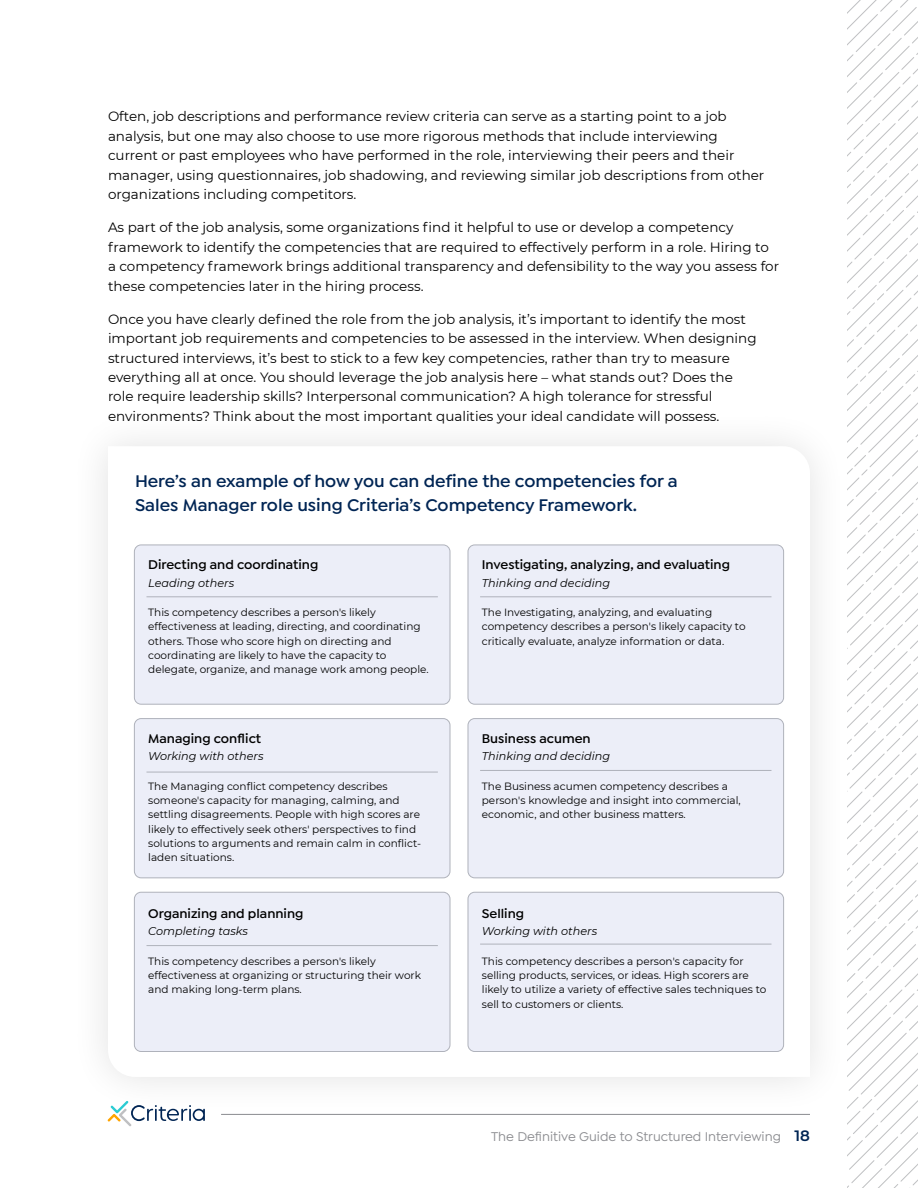
<style>
.page{position:relative;width:918px;height:1188px;background:#fff}
.page>*{position:absolute;margin:0;border:0;box-sizing:border-box;transform-origin:0 0}
.t1{font:600 18px/24px "Isidora Sans";color:#002554}
.t2{font:13.5px/19.5px "Montserrat";color:#000}
.t3{font:600 13.5px "Isidora Sans";color:#000}
.t4{font:500 13.5px "Isidora Sans";color:#8b8c90}
.t5{font:italic 11.25px "Montserrat";color:#000}
.t6{font:10.5px/14.2px "Montserrat";color:#000}
.s1{font-family:"Montserrat";font-weight:600;font-size:15px;color:#002554}
</style>
<div class="page">
<svg style="left:108px;top:1115px;width:97px;height:11px"></svg>
<svg style="left:847px;top:0;width:71px;height:1188px"></svg>
<div style="left:70px;top:408px;width:778px;height:707px;background:#000;opacity:.12"></div>
<svg style="left:134px;top:544px;width:650px;height:507px"></svg>
<div style="left:134px;top:545px;width:316px;height:159px;background:#eceef8;border-radius:7px"></div>
<div style="left:134px;top:545px;width:316px;height:160px;border:1px solid #afb2bb;border-radius:7px"></div>
<hr style="left:146px;top:596px;width:292px;height:1px;background:#afb2bb">
<div style="left:468px;top:545px;width:316px;height:159px;background:#eceef8;border-radius:7px"></div>
<div style="left:468px;top:545px;width:316px;height:160px;border:1px solid #afb2bb;border-radius:7px"></div>
<hr style="left:480px;top:596px;width:292px;height:1px;background:#afb2bb">
<div style="left:134px;top:719px;width:316px;height:159px;background:#eceef8;border-radius:7px"></div>
<div style="left:134px;top:718px;width:316px;height:160px;border:1px solid #afb2bb;border-radius:7px"></div>
<hr style="left:146px;top:772px;width:292px;height:1px;background:#afb2bb">
<div style="left:468px;top:719px;width:316px;height:159px;background:#eceef8;border-radius:7px"></div>
<div style="left:468px;top:718px;width:316px;height:160px;border:1px solid #afb2bb;border-radius:7px"></div>
<hr style="left:480px;top:770px;width:292px;height:1px;background:#afb2bb">
<div style="left:134px;top:892px;width:316px;height:160px;background:#eceef8;border-radius:7px"></div>
<div style="left:134px;top:892px;width:316px;height:160px;border:1px solid #afb2bb;border-radius:7px"></div>
<hr style="left:146px;top:945px;width:292px;height:1px;background:#afb2bb">
<div style="left:468px;top:892px;width:316px;height:160px;background:#eceef8;border-radius:7px"></div>
<div style="left:468px;top:892px;width:316px;height:160px;border:1px solid #afb2bb;border-radius:7px"></div>
<hr style="left:480px;top:944px;width:292px;height:1px;background:#afb2bb">
<p class="t2" style="left:108px;top:106px;width:658px">Often, job descriptions and performance review criteria can serve as a starting point to a job analysis, but one may also choose to use more rigorous methods that include interviewing current or past employees who have performed in the role, interviewing their peers and their manager, using questionnaires, job shadowing, and reviewing similar job descriptions from other organizations including competitors.</p>
<p class="t2" style="left:108px;top:217px;width:673px">As part of the job analysis, some organizations find it helpful to use or develop a competency framework to identify the competencies that are required to effectively perform in a role. Hiring to a competency framework brings additional transparency and defensibility to the way you assess for these competencies later in the hiring process.</p>
<p class="t2" style="left:108px;top:308px;width:650px">Once you have clearly defined the role from the job analysis, it’s important to identify the most important job requirements and competencies to be assessed in the interview. When designing structured interviews, it’s best to stick to a few key competencies, rather than try to measure everything all at once. You should leverage the job analysis here – what stands out? Does the role require leadership skills? Interpersonal communication? A high tolerance for stressful environments? Think about the most important qualities your ideal candidate will possess.</p>
<h1 class="t1" style="left:135px;top:469px;width:544px">Here’s an example of how you can define the competencies for a<br>Sales Manager role using Criteria’s Competency Framework.</h1>
<p class="t3" style="left:148px;top:557px;width:172px">Directing and coordinating</p>
<p class="t5" style="left:148px;top:575px;width:87px">Leading others</p>
<p class="t6" style="left:148px;top:605px;width:282px">This competency describes a person's likely effectiveness at leading, directing, and coordinating others. Those who score high on directing and coordinating are likely to have the capacity to delegate, organize, and manage work among people.</p>
<p class="t3" style="left:148px;top:731px;width:114px">Managing conflict</p>
<p class="t5" style="left:148px;top:748px;width:117px">Working with others</p>
<p class="t6" style="left:148px;top:779px;width:274px">The Managing conflict competency describes someone's capacity for managing, calming, and settling disagreements. People with high scores are likely to effectively seek others' perspectives to find solutions to arguments and remain calm in conflict&shy;laden situations.</p>
<p class="t3" style="left:148px;top:906px;width:157px">Organizing and planning</p>
<p class="t5" style="left:148px;top:924px;width:101px">Completing tasks</p>
<p class="t6" style="left:148px;top:954px;width:274px">This competency describes a person's likely effectiveness at organizing or structuring their work and making long-term plans.</p>
<p class="t3" style="left:482px;top:557px;width:250px">Investigating, analyzing, and evaluating</p>
<p class="t5" style="left:482px;top:575px;width:130px">Thinking and deciding</p>
<p class="t6" style="left:482px;top:605px;width:265px">The Investigating, analyzing, and evaluating competency describes a person's likely capacity to critically evaluate, analyze information or data.</p>
<p class="t3" style="left:482px;top:731px;width:110px">Business acumen</p>
<p class="t5" style="left:482px;top:748px;width:130px">Thinking and deciding</p>
<p class="t6" style="left:482px;top:779px;width:260px">The Business acumen competency describes a person's knowledge and insight into commercial, economic, and other business matters.</p>
<p class="t3" style="left:482px;top:906px;width:44px">Selling</p>
<p class="t5" style="left:482px;top:924px;width:117px">Working with others</p>
<p class="t6" style="left:482px;top:954px;width:286px">This competency describes a person's capacity for selling products, services, or ideas. High scorers are likely to utilize a variety of effective sales techniques to sell to customers or clients.</p>
<p class="t4" style="left:491px;top:1129px;width:320px">The Definitive Guide to Structured Interviewing <span class="s1">18</span></p>
</div>
